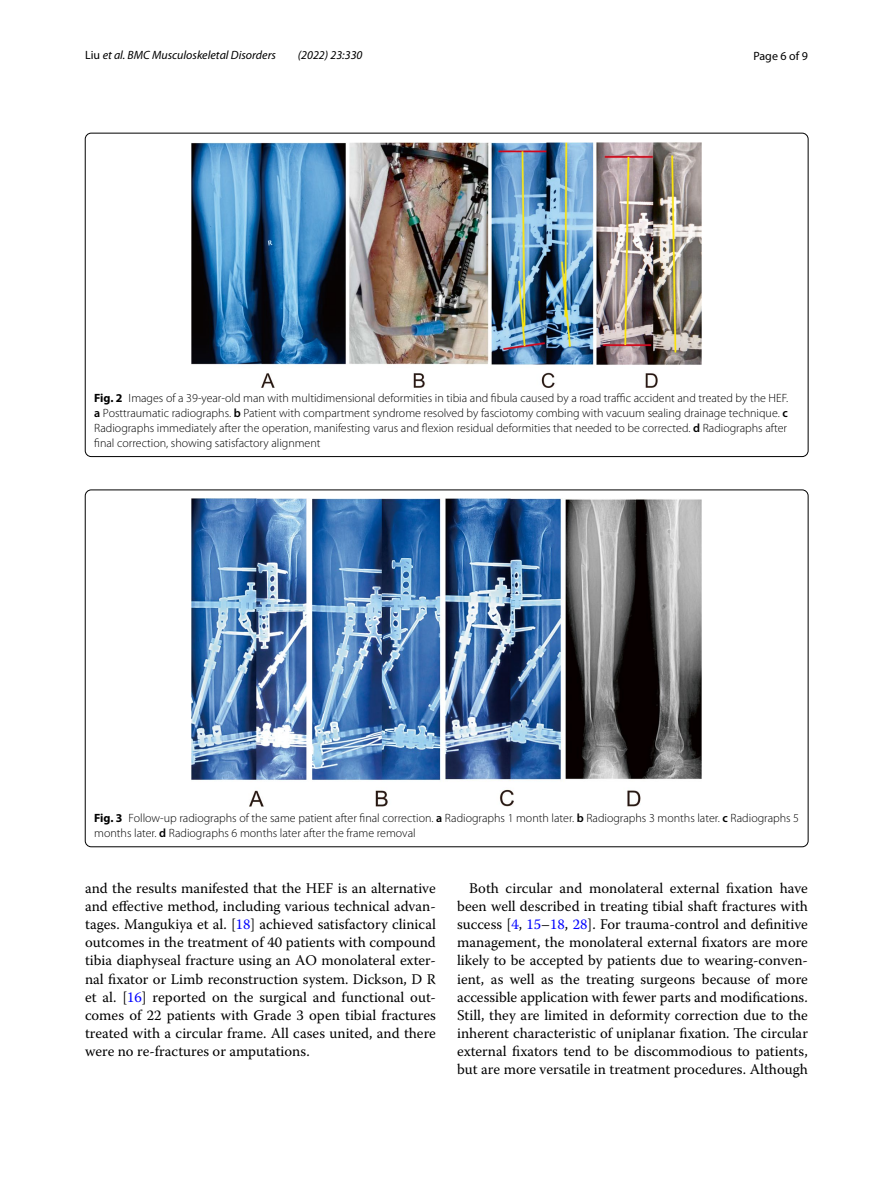
<style>
.page{position:relative;width:893px;height:1187px;background:#fff}
.page>*{position:absolute;margin:0;border:0;box-sizing:border-box;transform-origin:0 0}
.t1{font:14.7px/18px "Warnock Pro";color:#000;text-align:justify}
.t2{font:300 12px/15px "Myriad Pro";color:#000;text-align:justify}
.t3{font:italic 12px "Myriad Pro";color:#000}
.t4{font:12px "Myriad Pro";color:#000}
.s1{font-style:normal}
.s2{font-weight:700}
.s3{font-weight:600}
.s4{color:#00f}
</style>
<div class="page">
<img style="left:191px;top:142px;width:511px;height:245px">
<img style="left:191px;top:499px;width:511px;height:307px">
<p class="t3" style="left:85px;top:48px;width:192px"><span class="s1">Liu</span> et al. BMC Musculoskeletal Disorders</p>
<p class="t3" style="left:298px;top:48px;width:66px">(2022) 23:330</p>
<p class="t4" style="left:753px;top:48px;width:56px">Page 6 of 9</p>
<p class="t2" style="left:94px;top:391px;width:695px"><span class="s2">Fig. 2</span> Images of a 39-year-old man with multidimensional deformities in tibia and fibula caused by a road traffic accident and treated by the HEF. <span class="s3">a</span> Posttraumatic radiographs. <span class="s3">b</span> Patient with compartment syndrome resolved by fasciotomy combing with vacuum sealing drainage technique. <span class="s3">c </span>Radiographs immediately after the operation, manifesting varus and flexion residual deformities that needed to be corrected. <span class="s3">d</span> Radiographs after final correction, showing satisfactory alignment</p>
<p class="t2" style="left:94px;top:810px;width:706px"><span class="s2">Fig. 3</span> Follow-up radiographs of the same patient after final correction. <span class="s3">a</span> Radiographs 1 month later. <span class="s3">b</span> Radiographs 3 months later. <span class="s3">c</span> Radiographs 5 months later. <span class="s3">d</span> Radiographs 6 months later after the frame removal</p>
<p class="t1" style="left:85px;top:879px;width:352px">and the results manifested that the HEF is an alternative and effective method, including various technical advan&shy;tages. Mangukiya et al. [<span class="s4">18</span>] achieved satisfactory clinical outcomes in the treatment of 40 patients with compound tibia diaphyseal fracture using an AO monolateral exter&shy;nal fixator or Limb reconstruction system. Dickson, D R et al. [<span class="s4">16</span>] reported on the surgical and functional out&shy;comes of 22 patients with Grade 3 open tibial fractures treated with a circular frame. All cases united, and there were no re-fractures or amputations.</p>
<p class="t1" style="left:457px;top:879px;width:352px;text-indent:12px">Both circular and monolateral external fixation have been well described in treating tibial shaft fractures with success [<span class="s4">4</span>, <span class="s4">15</span>–<span class="s4">18</span>, <span class="s4">28</span>]. For trauma-control and definitive management, the monolateral external fixators are more likely to be accepted by patients due to wearing-conven&shy;ient, as well as the treating surgeons because of more accessible application with fewer parts and modifications.<br>Still, they are limited in deformity correction due to the inherent characteristic of uniplanar fixation. The circular external fixators tend to be discommodious to patients, but are more versatile in treatment procedures. Although</p>
</div>
